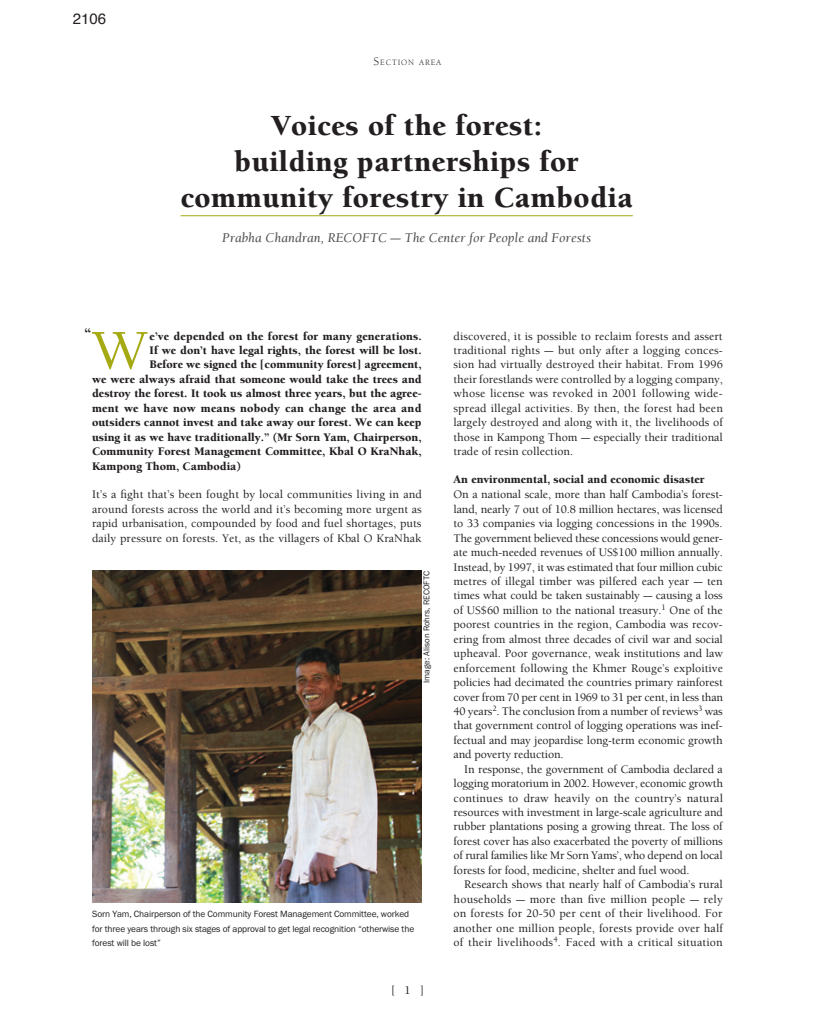
<style>
.page{position:relative;width:815px;height:1028px;background:#fff}
.page>*{position:absolute;margin:0;border:0;box-sizing:border-box;transform-origin:0 0}
.RW_First_para_drop_c{font:500 57.38px "Berkeley LT";color:#a5a912}
.RW_Article_Header{font:900 30px/36px "Berkeley LT";letter-spacing:.015em;color:#231f20;text-align:center}
.RW_Subhead{font:900 15.12px "Berkeley LT";color:#231f20}
.t1{font:15px "Helvetica";color:#231f20}
.RW_Article_byline{font:italic 13.75px "Berkeley LT";letter-spacing:.005em;color:#4b4c4d}
.RW_First_para{font:500 11.88px/14.4px "Berkeley LT";color:#231f20;text-align:justify}
.RW_body_indent{font:500 11.88px/14.4px "Berkeley LT";color:#231f20;text-align:justify}
.RW_First_para_drop_c-2{font:900 11.88px "Berkeley LT";color:#231f20}
.RW_Subhead-2{font:900 11.88px "Berkeley LT";color:#231f20}
.RW-_New_caption{font:9.38px/14.4px "Franklin Got T";letter-spacing:-.01em;color:#231f20}
.RW-credit_source{font:8.75px "Franklin Got T";color:#231f20}
.RW_Section_area{font:8.38px "Berkeley LT";letter-spacing:.105em;color:#231f20}
.s1{font-size:11.88px}
</style>
<div class="page">
<hr style="left:181px;top:215px;width:452px;height:1px;background:#a5a912">
<img style="left:92px;top:570px;width:330px;height:332px">
<p class="t1" style="left:73px;top:7px;width:35px">2106</p>
<p class="RW_Section_area" style="left:374px;top:58px;width:69px"><span class="s1">S</span>ECTION AREA</p>
<p class="RW_Article_Header" style="left:180px;top:108px;width:454px">Voices of the forest:<br>building partnerships for community forestry in Cambodia</p>
<p class="RW_Article_byline" style="left:222px;top:231px;width:370px">Prabha Chandran, RECOFTC – The Center for People and Forests</p>
<p class="RW_Subhead" style="left:85px;top:325px;width:8px">“</p>
<p class="RW_First_para_drop_c" style="left:92px;top:320px;width:57px">W</p>
<p class="RW_First_para_drop_c-2" style="left:150px;top:329px;width:274px">e’ve depended on the forest for many generations.</p>
<p class="RW_First_para_drop_c-2" style="left:150px;top:344px;width:274px">If we don’t have legal rights, the forest will be lost.</p>
<p class="RW_First_para_drop_c-2" style="left:150px;top:358px;width:274px">Before we signed the [community forest] agreement,</p>
<p class="RW_First_para_drop_c-2" style="left:92px;top:373px;width:331px">we were always afraid that someone would take the trees and</p>
<p class="RW_First_para_drop_c-2" style="left:92px;top:387px;width:331px">destroy the forest. It took us almost three years, but the agree-</p>
<p class="RW_First_para_drop_c-2" style="left:92px;top:402px;width:331px">ment we have now means nobody can change the area and</p>
<p class="RW_First_para_drop_c-2" style="left:92px;top:416px;width:331px">outsiders cannot invest and take away our forest. We can keep</p>
<p class="RW_First_para_drop_c-2" style="left:92px;top:430px;width:331px">using it as we have traditionally.” (Mr Sorn Yam, Chairperson,</p>
<p class="RW_First_para_drop_c-2" style="left:92px;top:445px;width:331px">Community Forest Management Committee, Kbal O KraNhak,</p>
<p class="RW_First_para_drop_c-2" style="left:92px;top:459px;width:151px">Kampong Thom, Cambodia)</p>
<p class="RW_First_para" style="left:92px;top:487px;width:331px">It’s a fight that’s been fought by local communities living in and around forests across the world and it’s becoming more urgent as rapid urbanisation, compounded by food and fuel shortages, puts daily pressure on forests. Yet, as the villagers of Kbal O KraNhak</p>
<p class="RW-credit_source" style="left:422px;top:683px;width:113px;rotate:-90deg">Image: Alison Rohrs, RECOFTC</p>
<p class="RW-_New_caption" style="left:92px;top:906px;width:324px">Sorn Yam, Chairperson of the Community Forest Management Committee, worked for three years through six stages of approval to get legal recognition “otherwise the forest will be lost”</p>
<p class="RW_First_para" style="left:391px;top:983px;width:6px">[</p>
<p class="RW_First_para" style="left:420px;top:983px;width:6px">]</p>
<p class="RW_First_para" style="left:404px;top:983px;width:8px">1</p>
<p class="RW_First_para" style="left:454px;top:329px;width:271px">discovered, it is possible to reclaim forests and assert traditional rights – but only after a logging conces&shy;sion had virtually destroyed their habitat. From 1996 their forestlands were controlled by a logging company, whose license was revoked in 2001 following wide&shy;spread illegal activities. By then, the forest had been largely destroyed and along with it, the livelihoods of those in Kampong Thom – especially their traditional trade of resin collection.</p>
<p class="RW_Subhead-2" style="left:454px;top:472px;width:253px">An environmental, social and economic disaster</p>
<p class="RW_First_para" style="left:454px;top:487px;width:271px">On a national scale, more than half Cambodia’s forest&shy;land, nearly 7 out of 10.8 million hectares, was licensed to 33 companies via logging concessions in the 1990s.<br>The government believed these concessions would gener&shy;ate much-needed revenues of US$100 million annually.<br>Instead, by 1997, it was estimated that four million cubic metres of illegal timber was pilfered each year – ten times what could be taken sustainably – causing a loss of US$60 million to the national treasury.<sup>1</sup> One of the poorest countries in the region, Cambodia was recov&shy;ering from almost three decades of civil war and social upheaval. Poor governance, weak institutions and law enforcement following the Khmer Rouge’s exploitive policies had decimated the countries primary rainforest cover from 70 per cent in 1969 to 31 per cent, in less than 40 years<sup>2</sup>. The conclusion from a number of reviews<sup>3</sup> was that government control of logging operations was inef&shy;fectual and may jeopardise long-term economic growth and poverty reduction.</p>
<p class="RW_body_indent" style="left:454px;top:762px;width:271px;text-indent:11px">In response, the government of Cambodia declared a logging moratorium in 2002. However, economic growth continues to draw heavily on the country’s natural resources with investment in large-scale agriculture and rubber plantations posing a growing threat. The loss of forest cover has also exacerbated the poverty of millions of rural families like Mr Sorn Yams’, who depend on local forests for food, medicine, shelter and fuel wood.</p>
<p class="RW_body_indent" style="left:454px;top:877px;width:271px;text-indent:11px">Research shows that nearly half of Cambodia’s rural households – more than five million people – rely on forests for 20-50 per cent of their livelihood. For another one million people, forests provide over half of their livelihoods<sup>4</sup>. Faced with a critical situation</p>
</div>
